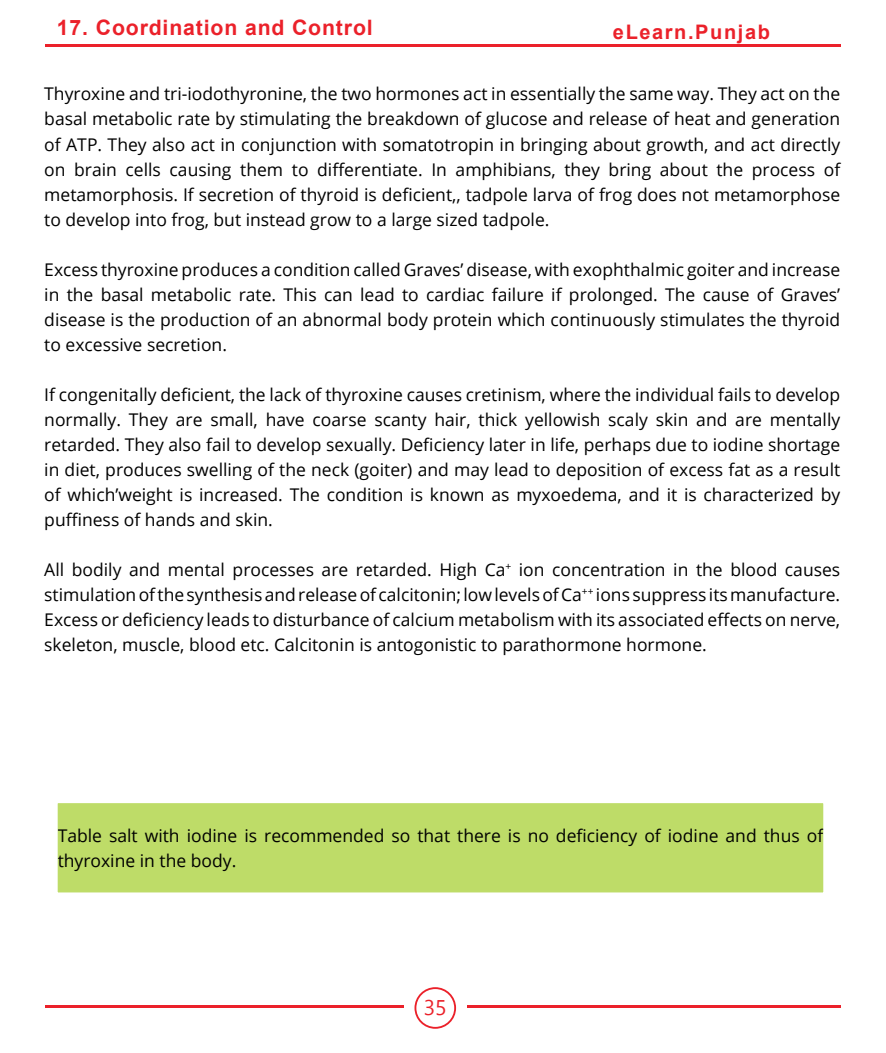
<style>
.page{position:relative;width:886px;height:1053px;background:#fff}
.page>*{position:absolute;margin:0;border:0;box-sizing:border-box;transform-origin:0 0}
.t1{font:700 21.25px "Arial";letter-spacing:.04em;color:#eb212a}
.t2{font:21.25px "Segoe UI";color:#eb212a}
.t3{font:700 20px "Arial";letter-spacing:.08em;color:#eb212a}
.t4{font:17.5px/25px "Open Sans";color:#000;text-align:justify}
</style>
<div class="page">
<hr style="left:45px;top:1005px;width:359px;height:2px;background:#eb212a">
<hr style="left:467px;top:1005px;width:374px;height:2px;background:#eb212a">
<svg style="left:414px;top:987px;width:42px;height:41px"></svg>
<div style="left:416px;top:988px;width:38px;height:38px;background:#fff;border-radius:50%"></div>
<hr style="left:45px;top:45px;width:796px;height:2px;background:#eb212a">
<div style="left:51px;top:796px;width:778px;height:102px;background:#bedc68"></div>
<div style="left:45px;top:790px;width:791px;height:114px;border:12px solid #fff"></div>
<p class="t1" style="left:57px;top:12px;width:317px">17. Coordination and Control</p>
<p class="t3" style="left:613px;top:18px;width:159px">eLearn.Punjab</p>
<p class="t4" style="left:44px;top:81px;width:797px">Thyroxine and tri-iodothyronine, the two hormones act in essentially the same way. They act on the basal metabolic rate by stimulating the breakdown of glucose and release of heat and generation of ATP. They also act in conjunction with somatotropin in bringing about growth, and act directly on brain cells causing them to differentiate. In amphibians, they bring about the process of metamorphosis. If secretion of thyroid is deficient,, tadpole larva of frog does not metamorphose to develop into frog, but instead grow to a large sized tadpole.</p>
<p class="t4" style="left:44px;top:256px;width:797px">Excess thyroxine produces a condition called Graves’ disease, with exophthalmic goiter and increase in the basal metabolic rate. This can lead to cardiac failure if prolonged. The cause of Graves’ disease is the production of an abnormal body protein which continuously stimulates the thyroid to excessive secretion.</p>
<p class="t4" style="left:44px;top:381px;width:797px">If congenitally deficient, the lack of thyroxine causes cretinism, where the individual fails to develop normally. They are small, have coarse scanty hair, thick yellowish scaly skin and are mentally retarded. They also fail to develop sexually. Deficiency later in life, perhaps due to iodine shortage in diet, produces swelling of the neck (goiter) and may lead to deposition of excess fat as a result of which’weight is increased. The condition is known as myxoedema, and it is characterized by puffiness of hands and skin.</p>
<p class="t4" style="left:44px;top:556px;width:797px">All bodily and mental processes are retarded. High Ca<sup>+</sup> ion concentration in the blood causes stimulation of the synthesis and release of calcitonin; low levels of Ca<sup>++</sup> ions suppress its manufacture.<br>Excess or deficiency leads to disturbance of calcium metabolism with its associated effects on nerve, skeleton, muscle, blood etc. Calcitonin is antogonistic to parathormone hormone.</p>
<p class="t4" style="left:58px;top:822px;width:767px">Table salt with iodine is recommended so that there is no deficiency of iodine and thus of thyroxine in the body.</p>
<p class="t2" style="left:424px;top:990px;width:24px">35</p>
</div>
